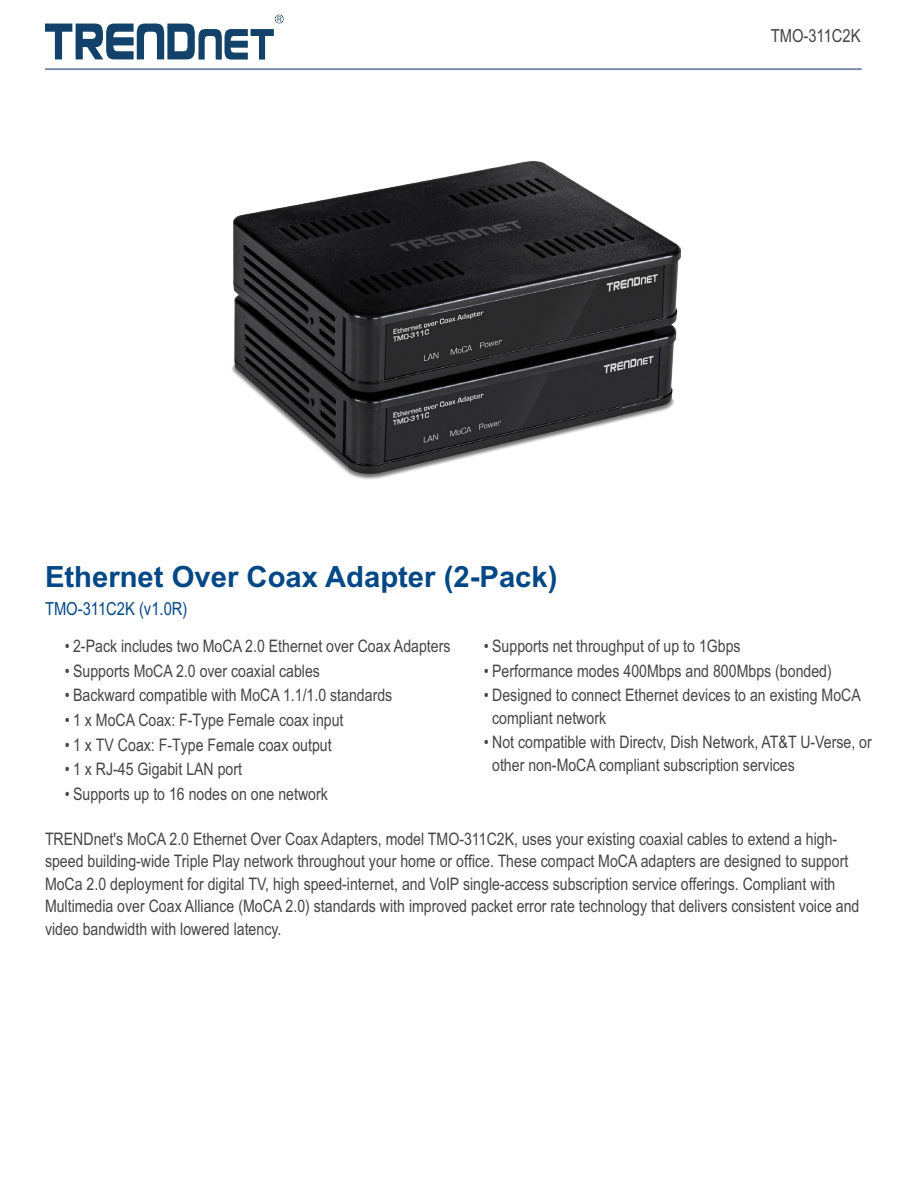
<style>
.page{position:relative;width:918px;height:1188px;background:#fff}
.page>*{position:absolute;margin:0;border:0;box-sizing:border-box;transform-origin:0 0}
.t1{font:700 29.25px "Arial";color:#034886}
.t2{font:18px "Arial Narrow";color:#034886}
.t3{font:18px "Arial Narrow";color:#454545}
.t4{font:17.25px/22.5px "Arial Narrow";color:#454545}
</style>
<div class="page">
<svg style="left:45px;top:15px;width:238px;height:45px"></svg>
<img style="left:231px;top:160px;width:450px;height:320px">
<hr style="left:45px;top:68px;width:817px;height:2px;background:#32537e">
<p class="t3" style="left:771px;top:28px;width:91px">TMO-311C2K</p>
<h1 class="t1" style="left:45px;top:566px;width:514px">Ethernet Over Coax Adapter (2-Pack)</h1>
<p class="t2" style="left:45px;top:602px;width:144px">TMO-311C2K (v1.0R)</p>
<p class="t4" style="left:65px;top:636px;width:387px">• 2-Pack includes two MoCA 2.0 Ethernet over Coax Adapters</p>
<p class="t4" style="left:65px;top:661px;width:257px">• Supports MoCA 2.0 over coaxial cables</p>
<p class="t4" style="left:65px;top:686px;width:329px">• Backward compatible with MoCA 1.1/1.0 standards</p>
<p class="t4" style="left:65px;top:710px;width:280px">• 1 x MoCA Coax: F-Type Female coax input</p>
<p class="t4" style="left:65px;top:735px;width:268px">• 1 x TV Coax: F-Type Female coax output</p>
<p class="t4" style="left:65px;top:760px;width:179px">• 1 x RJ-45 Gigabit LAN port</p>
<p class="t4" style="left:65px;top:784px;width:265px">• Supports up to 16 nodes on one network</p>
<p class="t4" style="left:484px;top:636px;width:258px">• Supports net throughput of up to 1Gbps</p>
<p class="t4" style="left:484px;top:661px;width:349px">• Performance modes 400Mbps and 800Mbps (bonded)</p>
<p class="t4" style="left:492px;top:686px;width:370px;text-indent:-8px">• Designed to connect Ethernet devices to an existing MoCA compliant network</p>
<p class="t4" style="left:492px;top:733px;width:381px;text-indent:-8px">• Not compatible with Directv, Dish Network, AT&amp;T U-Verse, or other non-MoCA compliant subscription services</p>
<p class="t4" style="left:45px;top:829px;width:816px">TRENDnet's MoCA 2.0 Ethernet Over Coax Adapters, model TMO-311C2K, uses your existing coaxial cables to extend a high&shy;speed building-wide Triple Play network throughout your home or office. These compact MoCA adapters are designed to support MoCa 2.0 deployment for digital TV, high speed-internet, and VoIP single-access subscription service offerings. Compliant with Multimedia over Coax Alliance (MoCA 2.0) standards with improved packet error rate technology that delivers consistent voice and video bandwidth with lowered latency.</p>
</div>
